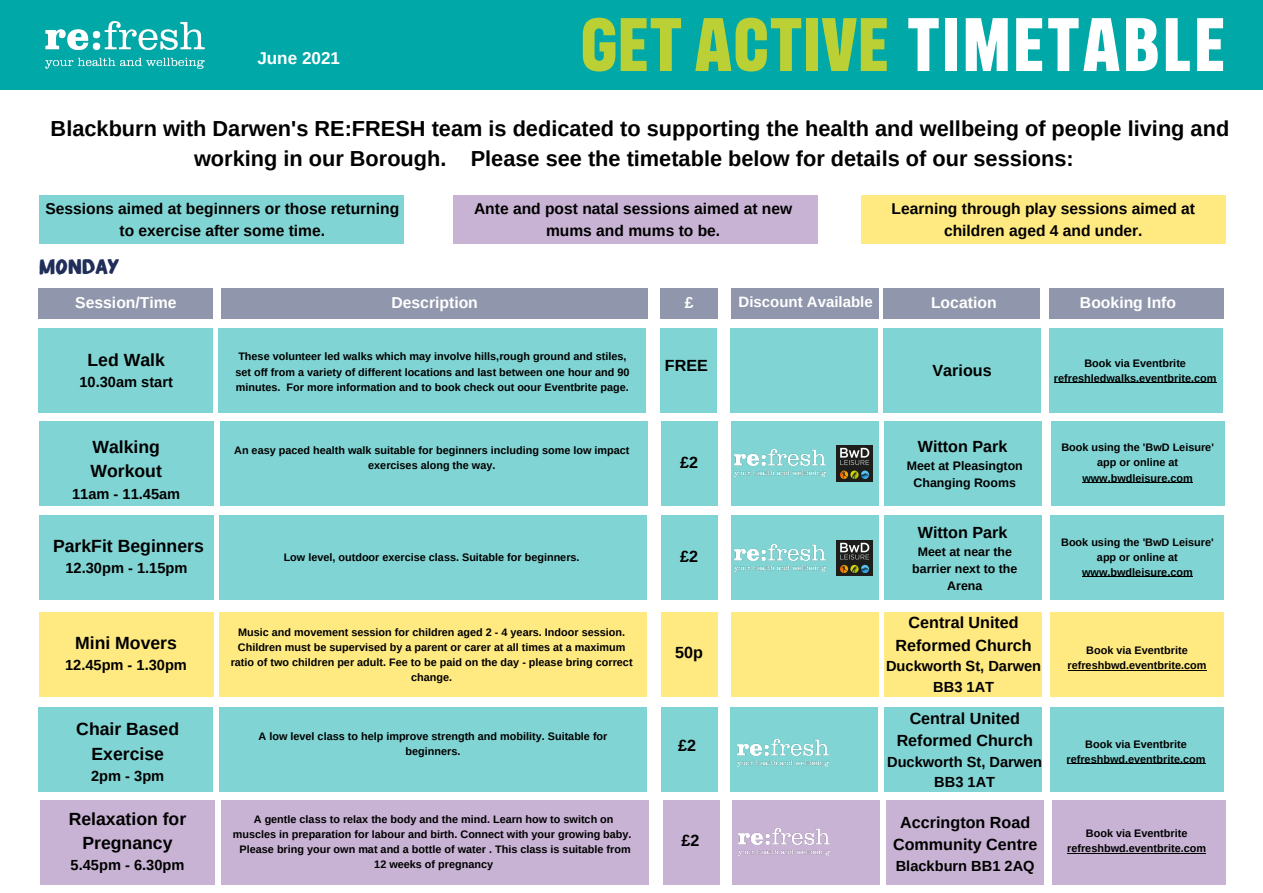
<style>
.page{position:relative;width:1263px;height:893px;background:#fff}
.page>*{position:absolute;margin:0;border:0;box-sizing:border-box;transform-origin:0 0}
.t1{font:700 65.18px "ONEYOUSANS";letter-spacing:.04em;color:#bbd034}
.t2{font:700 21.75px/30.4px "Arimo";color:#000;text-align:center}
.t3{font:700 17.92px "ONEYOUSCRIPT";color:#202e59}
.t4{font:700 17.62px/24.2px "Arimo";color:#000;text-align:center}
.t5{font:700 17.1px "Arimo";color:#fff}
.t6{font:700 16.12px/22.5px "Arimo";color:#000;text-align:center}
.t7{font:700 15.75px "Arimo";color:#fff}
.t8{font:700 15.6px/21.4px "Arimo";color:#000;text-align:center}
.t9{font:700 15px "Arimo";color:#fff}
.t10{font:700 14.62px/20.2px "Arimo";color:#000;text-align:center}
.t11{font:700 12.38px/16.9px "Arimo";color:#000;text-align:center}
.t12{font:700 10.88px/15.1px "Arimo";color:#000;text-align:center}
.s1{color:#fff}
</style>
<div class="page">
<div style="left:0;top:0;width:1263px;height:90px;background:#00a8a8"></div>
<img style="left:46px;top:21px;width:158px;height:47px">
<div style="left:39px;top:195px;width:364px;height:49px;background:#81d4d4"></div>
<div style="left:453px;top:195px;width:364px;height:49px;background:#c8b3d4"></div>
<div style="left:861px;top:195px;width:364px;height:49px;background:#ffea81"></div>
<div style="left:39px;top:288px;width:174px;height:31px;background:#9097ac"></div>
<div style="left:221px;top:288px;width:426px;height:31px;background:#9097ac"></div>
<div style="left:660px;top:288px;width:58px;height:31px;background:#9097ac"></div>
<div style="left:731px;top:288px;width:147px;height:31px;background:#9097ac"></div>
<div style="left:883px;top:288px;width:157px;height:31px;background:#9097ac"></div>
<div style="left:1049px;top:288px;width:175px;height:31px;background:#9097ac"></div>
<div style="left:38px;top:327px;width:175px;height:85px;background:#81d4d4"></div>
<div style="left:219px;top:327px;width:427px;height:85px;background:#81d4d4"></div>
<div style="left:660px;top:327px;width:57px;height:85px;background:#81d4d4"></div>
<div style="left:730px;top:327px;width:147px;height:85px;background:#81d4d4"></div>
<div style="left:883px;top:327px;width:158px;height:85px;background:#81d4d4"></div>
<div style="left:1050px;top:327px;width:173px;height:85px;background:#81d4d4"></div>
<div style="left:39px;top:421px;width:175px;height:85px;background:#81d4d4"></div>
<div style="left:220px;top:421px;width:427px;height:85px;background:#81d4d4"></div>
<div style="left:661px;top:421px;width:57px;height:85px;background:#81d4d4"></div>
<div style="left:731px;top:421px;width:147px;height:85px;background:#81d4d4"></div>
<div style="left:885px;top:421px;width:157px;height:85px;background:#81d4d4"></div>
<div style="left:1051px;top:421px;width:173px;height:85px;background:#81d4d4"></div>
<hr style="left:1082px;top:482px;width:111px;height:1px;background:#000">
<img style="left:735px;top:450px;width:90px;height:27px">
<img style="left:837px;top:446px;width:35px;height:35px">
<hr style="left:1054px;top:383px;width:162px;height:1px;background:#000">
<div style="left:39px;top:612px;width:175px;height:84px;background:#ffea81"></div>
<div style="left:220px;top:612px;width:427px;height:84px;background:#ffea81"></div>
<div style="left:661px;top:612px;width:57px;height:84px;background:#ffea81"></div>
<div style="left:731px;top:612px;width:147px;height:84px;background:#ffea81"></div>
<div style="left:884px;top:612px;width:158px;height:84px;background:#ffea81"></div>
<div style="left:1051px;top:612px;width:173px;height:84px;background:#ffea81"></div>
<hr style="left:1067px;top:670px;width:139px;height:1px;background:#000">
<div style="left:39px;top:515px;width:175px;height:85px;background:#81d4d4"></div>
<div style="left:220px;top:515px;width:427px;height:85px;background:#81d4d4"></div>
<div style="left:661px;top:515px;width:57px;height:85px;background:#81d4d4"></div>
<div style="left:731px;top:515px;width:147px;height:85px;background:#81d4d4"></div>
<div style="left:884px;top:515px;width:158px;height:85px;background:#81d4d4"></div>
<div style="left:1051px;top:515px;width:173px;height:85px;background:#81d4d4"></div>
<hr style="left:1082px;top:576px;width:111px;height:1px;background:#000">
<img style="left:734px;top:544px;width:91px;height:27px">
<img style="left:837px;top:540px;width:35px;height:36px">
<div style="left:38px;top:707px;width:175px;height:85px;background:#81d4d4"></div>
<div style="left:219px;top:707px;width:427px;height:85px;background:#81d4d4"></div>
<div style="left:661px;top:707px;width:57px;height:85px;background:#81d4d4"></div>
<div style="left:730px;top:707px;width:148px;height:85px;background:#81d4d4"></div>
<div style="left:884px;top:707px;width:157px;height:85px;background:#81d4d4"></div>
<div style="left:1050px;top:707px;width:174px;height:85px;background:#81d4d4"></div>
<hr style="left:1066px;top:763px;width:139px;height:1px;background:#000">
<img style="left:738px;top:739px;width:90px;height:27px">
<div style="left:40px;top:799px;width:175px;height:85px;background:#c8b3d4"></div>
<div style="left:221px;top:799px;width:427px;height:85px;background:#c8b3d4"></div>
<div style="left:663px;top:799px;width:56px;height:85px;background:#c8b3d4"></div>
<div style="left:732px;top:799px;width:148px;height:85px;background:#c8b3d4"></div>
<div style="left:886px;top:799px;width:157px;height:85px;background:#c8b3d4"></div>
<div style="left:1052px;top:799px;width:173px;height:85px;background:#c8b3d4"></div>
<hr style="left:1067px;top:853px;width:139px;height:1px;background:#000">
<img style="left:738px;top:828px;width:91px;height:27px">
<p class="t5" style="left:257px;top:48px;width:84px">June 2021</p>
<p class="t1" style="left:580px;top:18px;width:647px">GET ACTIVE <span class="s1">TIMETABLE</span></p>
<p class="t2" style="left:51px;top:113px;width:1180px">Blackburn with Darwen's RE:FRESH team is dedicated to supporting the health and wellbeing of people living and working in our Borough. Please see the timetable below for details of our sessions:</p>
<p class="t8" style="left:45px;top:198px;width:355px">Sessions aimed at beginners or those returning to exercise after some time.</p>
<p class="t8" style="left:474px;top:198px;width:320px">Ante and post natal sessions aimed at new mums and mums to be.</p>
<p class="t8" style="left:891px;top:198px;width:305px">Learning through play sessions aimed at children aged 4 and under.</p>
<p class="t3" style="left:39px;top:259px;width:81px">MONDAY</p>
<p class="t7" style="left:75px;top:294px;width:103px">Session/Time</p>
<p class="t7" style="left:391px;top:294px;width:88px">Description</p>
<p class="t7" style="left:685px;top:294px;width:10px">£</p>
<p class="t9" style="left:739px;top:294px;width:136px">Discount Available</p>
<p class="t7" style="left:931px;top:294px;width:67px">Location</p>
<p class="t7" style="left:1080px;top:294px;width:98px">Booking Info</p>
<p class="t4" style="left:88px;top:347px;width:79px">Led Walk</p>
<p class="t10" style="left:79px;top:372px;width:95px">10.30am start</p>
<p class="t4" style="left:91px;top:435px;width:73px;text-align:left">Walking<br>Workout</p>
<p class="t10" style="left:72px;top:483px;width:110px">11am - 11.45am</p>
<p class="t4" style="left:53px;top:533px;width:152px">ParkFit Beginners</p>
<p class="t10" style="left:66px;top:558px;width:123px">12.30pm - 1.15pm</p>
<p class="t4" style="left:75px;top:631px;width:103px">Mini Movers</p>
<p class="t10" style="left:65px;top:655px;width:123px">12.45pm - 1.30pm</p>
<p class="t4" style="left:76px;top:717px;width:104px">Chair Based<br>Exercise</p>
<p class="t10" style="left:91px;top:765px;width:75px">2pm - 3pm</p>
<p class="t4" style="left:69px;top:806px;width:119px">Relaxation for<br>Pregnancy</p>
<p class="t10" style="left:71px;top:855px;width:115px">5.45pm - 6.30pm</p>
<p class="t12" style="left:235px;top:349px;width:396px;text-align:left">These volunteer led walks which may involve hills,rough ground and stiles, set off from a variety of different locations and last between one hour and 90 minutes. For more information and to book check out oour Eventbrite page.</p>
<p class="t12" style="left:234px;top:442px;width:397px">An easy paced health walk suitable for beginners including some low impact exercises along the way.</p>
<p class="t12" style="left:284px;top:549px;width:297px">Low level, outdoor exercise class. Suitable for beginners.</p>
<p class="t12" style="left:231px;top:624px;width:403px">Music and movement session for children aged 2 - 4 years. Indoor session.<br>Children must be supervised by a parent or carer at all times at a maximum ratio of two children per adult. Fee to be paid on the day - please bring correct change.</p>
<p class="t12" style="left:259px;top:728px;width:350px">A low level class to help improve strength and mobility. Suitable for beginners.</p>
<p class="t12" style="left:233px;top:811px;width:400px">A gentle class to relax the body and the mind. Learn how to switch on muscles in preparation for labour and birth. Connect with your growing baby.</p>
<p class="t12" style="left:240px;top:842px;width:393px">Please bring your own mat and a bottle of water . This class is suitable from<br>12 weeks of pregnancy</p>
<p class="t6" style="left:665px;top:354px;width:44px">FREE</p>
<p class="t6" style="left:932px;top:359px;width:61px">Various</p>
<p class="t6" style="left:680px;top:451px;width:19px">£2</p>
<p class="t6" style="left:918px;top:435px;width:91px">Witton Park</p>
<p class="t11" style="left:907px;top:457px;width:118px">Meet at Pleasington<br>Changing Rooms</p>
<p class="t12" style="left:1084px;top:356px;width:103px">Book via Eventbrite</p>
<p class="t12" style="left:1054px;top:371px;width:164px">refreshledwalks.eventbrite.com</p>
<p class="t12" style="left:1061px;top:440px;width:154px">Book using the 'BwD Leisure' app or online at www.bwdleisure.com</p>
<p class="t6" style="left:918px;top:521px;width:91px">Witton Park</p>
<p class="t11" style="left:912px;top:543px;width:107px">Meet at near the barrier next to the<br>Arena</p>
<p class="t12" style="left:1061px;top:534px;width:154px">Book using the 'BwD Leisure' app or online at www.bwdleisure.com</p>
<p class="t6" style="left:895px;top:611px;width:138px">Central United<br>Reformed Church</p>
<p class="t10" style="left:886px;top:656px;width:157px">Duckworth St, Darwen<br>BB3 1AT</p>
<p class="t6" style="left:680px;top:545px;width:19px">£2</p>
<p class="t6" style="left:675px;top:641px;width:29px">50p</p>
<p class="t12" style="left:1086px;top:643px;width:103px">Book via Eventbrite</p>
<p class="t12" style="left:1067px;top:658px;width:140px">refreshbwd.eventbrite.com</p>
<p class="t6" style="left:678px;top:734px;width:19px">£2</p>
<p class="t6" style="left:681px;top:829px;width:19px">£2</p>
<p class="t6" style="left:897px;top:707px;width:138px">Central United<br>Reformed Church</p>
<p class="t10" style="left:887px;top:752px;width:157px">Duckworth St, Darwen<br>BB3 1AT</p>
<p class="t6" style="left:893px;top:810px;width:146px">Accrington Road<br>Community Centre</p>
<p class="t10" style="left:896px;top:855px;width:140px">Blackburn BB1 2AQ</p>
<p class="t12" style="left:1085px;top:736px;width:103px">Book via Eventbrite</p>
<p class="t12" style="left:1066px;top:752px;width:140px">refreshbwd.eventbrite.com</p>
<p class="t12" style="left:1086px;top:826px;width:103px">Book via Eventbrite</p>
<p class="t12" style="left:1067px;top:841px;width:140px">refreshbwd.eventbrite.com</p>
</div>
